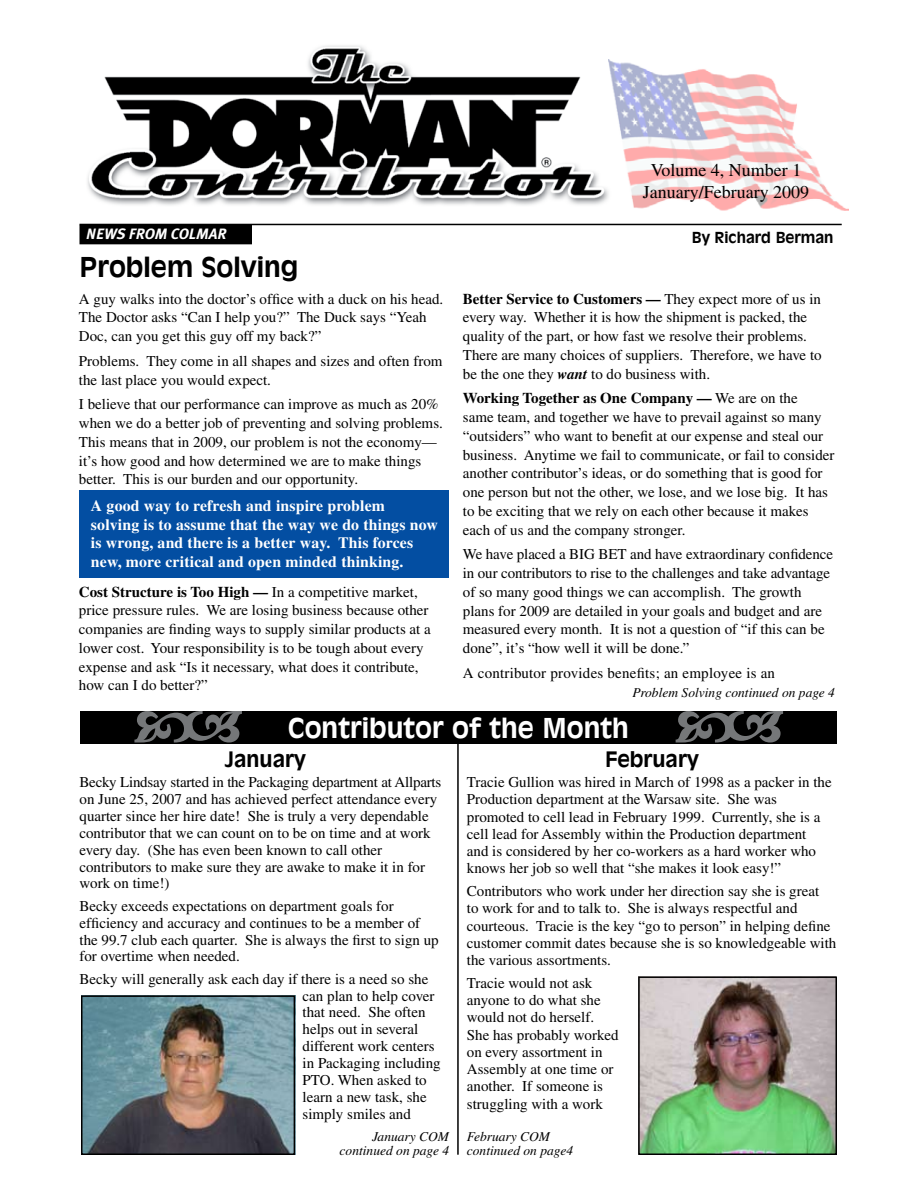
<style>
.page{position:relative;width:918px;height:1188px;background:#fff}
.page>*{position:absolute;margin:0;border:0;box-sizing:border-box;transform-origin:0 0}
.t1{font:700 27px "Incised 901 BT";color:#fff}
.t2{font:700 27px "Incised 901 BT";color:#000}
.t3{font:700 21px "Incised 901 BT";color:#000}
.t4{font:18px/21.6px "Times";color:#000;text-align:center}
.t5{font:700 15.75px/18.8px "Times";letter-spacing:.01em;color:#fff}
.t6{font:15px/18.8px "Times";color:#000}
.t7{font:700 15px "Incised 901 BT";color:#000}
.t8{font:italic 700 15px "Meta Plus";color:#fff}
.t9{font:italic 13.5px/13.5px "Times";color:#000;text-align:right}
.s1{font-weight:700}
.s2{font-weight:700;font-style:italic}
</style>
<div class="page">
<div style="left:80px;top:491px;width:369px;height:87px;background:#034ea2"></div>
<div style="left:80px;top:711px;width:757px;height:33px;background:#000"></div>
<img style="left:87px;top:45px;width:762px;height:166px">
<hr style="left:80px;top:224px;width:762px;height:1px;background:#000">
<div style="left:80px;top:225px;width:172px;height:19px;background:#000"></div>
<img style="left:609px;top:60px;width:240px;height:150px">
<img style="left:84px;top:998px;width:208px;height:154px">
<div style="left:81px;top:995px;width:214px;height:160px;border:2px solid #000"></div>
<hr style="left:457px;top:743px;width:2px;height:412px;background:#000">
<img style="left:641px;top:979px;width:193px;height:173px">
<div style="left:638px;top:976px;width:199px;height:179px;border:2px solid #000"></div>
<svg style="left:134px;top:711px;width:108px;height:31px"></svg>
<svg style="left:676px;top:711px;width:107px;height:31px"></svg>
<p class="t8" style="left:86px;top:225px;width:142px">NEWS FROM COLMAR</p>
<h1 class="t2" style="left:80px;top:251px;width:220px">Problem Solving</h1>
<p class="t4" style="left:643px;top:159px;width:168px">Volume 4, Number 1<br>January/February 2009</p>
<p class="t7" style="left:692px;top:228px;width:143px">By Richard Berman</p>
<p class="t6" style="left:463px;top:289px;width:360px"><span class="s1">Better Service to Customers —</span> They expect more of us in every way. Whether it is how the shipment is packed, the quality of the part, or how fast we resolve their problems.<br>There are many choices of suppliers. Therefore, we have to be the one they <span class="s2">want</span> to do business with.</p>
<p class="t6" style="left:463px;top:389px;width:373px"><span class="s1">Working Together as One Company —</span> We are on the<br>same team, and together we have to prevail against so many “outsiders” who want to benefit at our expense and steal our business. Anytime we fail to communicate, or fail to consider another contributor’s ideas, or do something that is good for one person but not the other, we lose, and we lose big. It has to be exciting that we rely on each other because it makes each of us and the company stronger.</p>
<p class="t6" style="left:463px;top:545px;width:372px">We have placed a BIG BET and have extraordinary confidence in our contributors to rise to the challenges and take advantage of so many good things we can accomplish. The growth plans for 2009 are detailed in your goals and budget and are measured every month. It is not a question of “if this can be done”, it’s “how well it will be done.”</p>
<p class="t6" style="left:463px;top:663px;width:314px">A contributor provides benefits; an employee is an</p>
<p class="t9" style="left:632px;top:686px;width:204px">Problem Solving continued on page 4</p>
<p class="t6" style="left:79px;top:289px;width:366px">A guy walks into the doctor’s office with a duck on his head.<br>The Doctor asks “Can I help you?” The Duck says “Yeah<br>Doc, can you get this guy off my back?”</p>
<p class="t6" style="left:79px;top:351px;width:365px">Problems. They come in all shapes and sizes and often from the last place you would expect.</p>
<p class="t6" style="left:79px;top:395px;width:365px">I believe that our performance can improve as much as 20% when we do a better job of preventing and solving problems.<br>This means that in 2009, our problem is not the economy— it’s how good and how determined we are to make things better. This is our burden and our opportunity.</p>
<p class="t5" style="left:91px;top:496px;width:348px">A good way to refresh and inspire problem<br>solving is to assume that the way we do things now is wrong, and there is a better way. This forces new, more critical and open minded thinking.</p>
<p class="t6" style="left:79px;top:582px;width:353px"><span class="s1">Cost Structure is Too High —</span> In a competitive market, price pressure rules. We are losing business because other companies are finding ways to supply similar products at a lower cost. Your responsibility is to be tough about every expense and ask “Is it necessary, what does it contribute, how can I do better?”</p>
<h1 class="t1" style="left:288px;top:712px;width:343px">Contributor of the Month</h1>
<h2 class="t3" style="left:225px;top:747px;width:82px">January</h2>
<h2 class="t3" style="left:605px;top:747px;width:95px">February</h2>
<p class="t6" style="left:80px;top:774px;width:363px;line-height:16.8px">Becky Lindsay started in the Packaging department at Allparts on June 25, 2007 and has achieved perfect attendance every quarter since her hire date! She is truly a very dependable contributor that we can count on to be on time and at work every day. (She has even been known to call other contributors to make sure they are awake to make it in for work on time!)</p>
<p class="t6" style="left:80px;top:897px;width:361px;line-height:16.8px">Becky exceeds expectations on department goals for efficiency and accuracy and continues to be a member of the 99.7 club each quarter. She is always the first to sign up for overtime when needed.</p>
<p class="t6" style="left:303px;top:970px;width:140px;line-height:17px;text-indent:-223px">Becky will generally ask each day if there is a need so she can plan to help cover that need. She often helps out in several different work centers in Packaging including<br>PTO. When asked to learn a new task, she simply smiles and</p>
<p class="t6" style="left:467px;top:774px;width:366px;line-height:17.2px">Tracie Gullion was hired in March of 1998 as a packer in the Production department at the Warsaw site. She was promoted to cell lead in February 1999. Currently, she is a cell lead for Assembly within the Production department and is considered by her co-workers as a hard worker who knows her job so well that “she makes it look easy!”</p>
<p class="t6" style="left:467px;top:882px;width:371px;line-height:17.2px">Contributors who work under her direction say she is great<br>to work for and to talk to. She is always respectful and courteous. Tracie is the key “go to person” in helping define customer commit dates because she is so knowledgeable with the various assortments.</p>
<p class="t6" style="left:467px;top:974px;width:153px;line-height:17.2px">Tracie would not ask anyone to do what she would not do herself.<br>She has probably worked on every assortment in<br>Assembly at one time or another. If someone is struggling with a work</p>
<p class="t9" style="left:340px;top:1130px;width:111px">January COM continued on page 4</p>
<p class="t9" style="left:467px;top:1130px;width:108px;text-align:left">February COM continued on page4</p>
</div>
